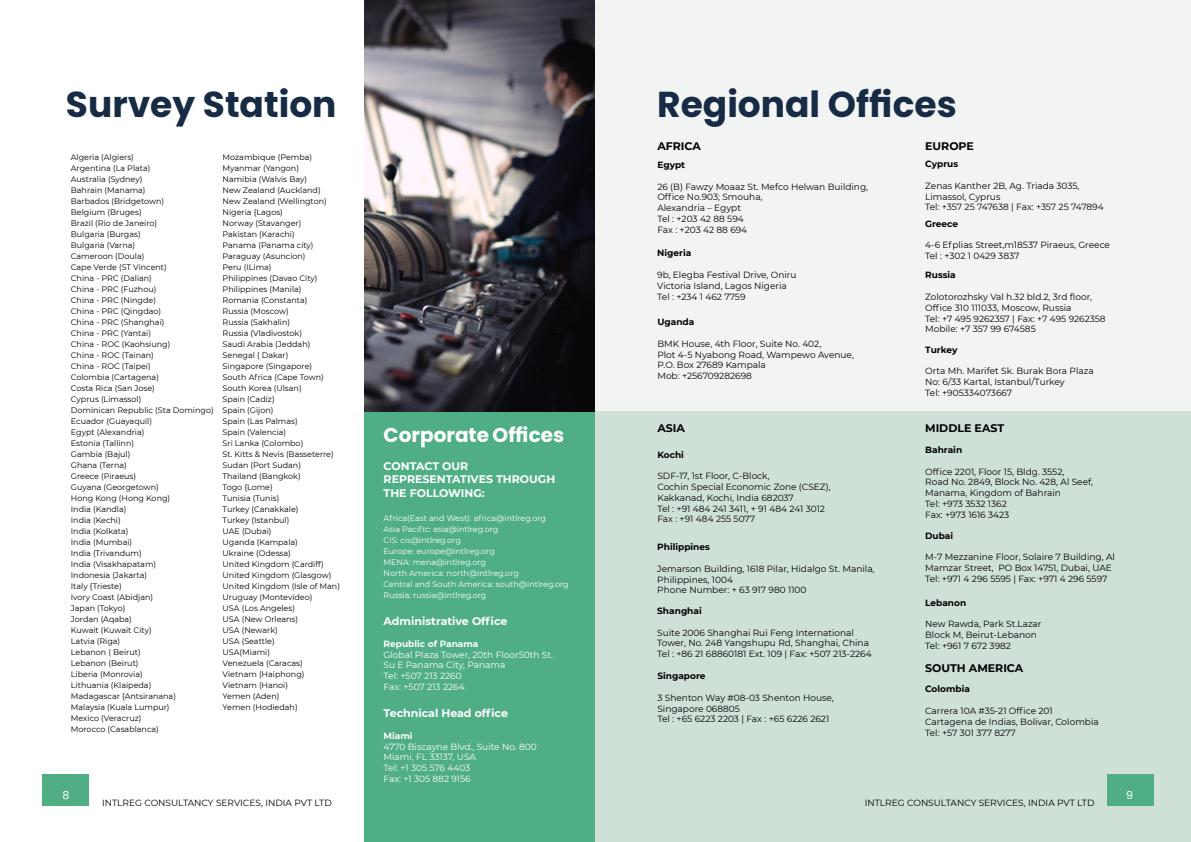
<style>
.page{position:relative;width:1191px;height:842px;background:#fff}
.page>*{position:absolute;margin:0;border:0;box-sizing:border-box;transform-origin:0 0}
.t1{font:700 36px "Poppins";color:#172b45}
.t2{font:700 20px "Poppins";color:#fff}
.t3{font:700 11px/13.2px "Montserrat";color:#fff}
.t4{font:700 11px "Montserrat";color:#000}
.t5{font:11px "Poppins";color:#fff}
.t6{font:9px/10.8px "Montserrat";color:#000}
.t7{font:9px/10.8px "Montserrat";color:#fff}
.t8{font:700 9px "Montserrat";color:#000}
.t9{font:700 9px "Montserrat";color:#fff}
.t10{font:8px/11px "Montserrat";color:#000}
.t11{font:8px/11px "Montserrat";color:#fff}
</style>
<div class="page">
<div style="left:43px;top:774px;width:46px;height:31px;background:#50ae85"></div>
<div style="left:364px;top:412px;width:231px;height:430px;background:#50ae85"></div>
<img style="left:364px;top:0;width:231px;height:412px">
<div style="left:595px;top:0;width:596px;height:414px;background:#f2f3f3"></div>
<div style="left:595px;top:412px;width:596px;height:430px;background:#cfe0d6"></div>
<div style="left:1107px;top:774px;width:47px;height:31px;background:#50ae85"></div>
<h1 class="t1" style="left:66px;top:83px;width:272px">Survey Station</h1>
<h1 class="t1" style="left:657px;top:83px;width:301px">Regional Offices</h1>
<h3 class="t4" style="left:657px;top:138px;width:45px">AFRICA</h3>
<h3 class="t4" style="left:925px;top:138px;width:50px">EUROPE</h3>
<p class="t10" style="left:71px;top:152px;width:144px">Algeria (Algiers)<br>Argentina (La Plata)<br>Australia (Sydney)<br>Bahrain (Manama)<br>Barbados (Bridgetown)<br>Belgium (Bruges)<br>Brazil (Rio de Janeiro)<br>Bulgaria (Burgas)<br>Bulgaria (Varna)<br>Cameroon (Doula)<br>Cape Verde (ST Vincent)<br>China - PRC (Dalian)<br>China - PRC (Fuzhou)<br>China - PRC (Ningde)<br>China - PRC (Qingdao)<br>China - PRC (Shanghai)<br>China - PRC (Yantai)<br>China - ROC (Kaohsiung)<br>China - ROC (Tainan)<br>China - ROC (Taipei)<br>Colombia (Cartagena)<br>Costa Rica (San Jose)<br>Cyprus (Limassol)<br>Dominican Republic (Sta Domingo)<br>Ecuador (Guayaquil)<br>Egypt (Alexandria)<br>Estonia (Tallinn)<br>Gambia (Bajul)<br>Ghana (Terna)<br>Greece (Piraeus)<br>Guyana (Georgetown)<br>Hong Kong (Hong Kong)<br>India (Kandla)<br>India (Kechi)<br>India (Kolkata)<br>India (Mumbai)<br>India (Trivandum)<br>India (Visakhapatam)<br>Indonesia (Jakarta)<br>Italy {Trieste)<br>Ivory Coast (Abidjan)<br>Japan (Tokyo)<br>Jordan (Aqaba)<br>Kuwait (Kuwait City)<br>Latvia (Riga)<br>Lebanon ( Beirut)<br>Lebanon (Beirut)<br>Liberia (Monrovia)<br>Lithuania (Klaipeda)<br>Madagascar {Antsiranana)<br>Malaysia (Kuala Lumpur)<br>Mexico (Veracruz)<br>Morocco (Casablanca)</p>
<p class="t10" style="left:223px;top:152px;width:119px">Mozambique (Pemba)<br>Myanmar (Yangon)<br>Namibia (Walvis Bay)<br>New Zealand (Auckland)<br>New Zealand (Wellington)<br>Nigeria {Lagos)<br>Norway (Stavanger)<br>Pakistan (Karachi)<br>Panama (Panama city)<br>Paraguay (Asuncion)<br>Peru (ILima)<br>Philippines (Davao City)<br>Philippines (Manila)<br>Romania (Constanta)<br>Russia (Moscow)<br>Russia (Sakhalin)<br>Russia (Vladivostok)<br>Saudi Arabia (Jeddah)<br>Senegal ( Dakar)<br>Singapore (Singapore)<br>South Africa (Cape Town)<br>South Korea (Ulsan)<br>Spain (Cadiz)<br>Spain (Gijon)<br>Spain (Las Palmas)<br>Spain (Valencia)<br>Sri Lanka (Colombo)<br>St. Kitts &amp; Nevis (Basseterre)<br>Sudan (Port Sudan)<br>Thailand (Bangkok)<br>Togo {Lome)<br>Tunisia (Tunis)<br>Turkey (Canakkale)<br>Turkey (Istanbul)<br>UAE (Dubai)<br>Uganda (Kampala)<br>Ukraine (Odessa)<br>United Kingdom (Cardiff)<br>United Kingdom (Glasgow)<br>United Kingdom (Isle of Man)<br>Uruguay (Montevideo)<br>USA (Los Angeles)<br>USA (New Orleans)<br>USA (Newark)<br>USA (Seattle)<br>USA(Miami)<br>Venezuela (Caracas)<br>Vietnam (Haiphong)<br>Vietnam (Hanoi)<br>Yemen (Aden)<br>Yemen (Hodiedah)</p>
<h2 class="t2" style="left:383px;top:423px;width:182px">Corporate Offices</h2>
<h3 class="t3" style="left:383px;top:459px;width:173px">CONTACT OUR<br>REPRESENTATIVES THROUGH<br>THE FOLLOWING:</h3>
<p class="t11" style="left:383px;top:512px;width:187px">Africa(East and West): africa@intlreg.org<br>Asia Pacific: asia@intlreg.org<br>CIS: cis@intlreg.org<br>Europe: europe@intlreg.org<br>MENA: mena@intlreg.org<br>North America: north@intlreg.org<br>Central and South America: south@intlreg.org Russia: russia@intlreg.org</p>
<h3 class="t3" style="left:383px;top:614px;width:125px">Administrative Office</h3>
<p class="t9" style="left:383px;top:637px;width:96px">Republic of Panama</p>
<p class="t7" style="left:383px;top:649px;width:171px">Global Plaza Tower, 20th Floor50th St.<br>Su E Panama City, Panama<br>Tel: +507 213 2260<br>Fax: +507 213 2264</p>
<h3 class="t3" style="left:383px;top:706px;width:126px">Technical Head office</h3>
<p class="t9" style="left:383px;top:729px;width:31px">Miami</p>
<p class="t7" style="left:383px;top:741px;width:155px">4770 Biscayne Blvd., Suite No. 800<br>Miami, FL 33137, USA<br>Tel: +1 305 576 4403<br>Fax: +1 305 882 9156</p>
<p class="t8" style="left:657px;top:158px;width:29px">Egypt</p>
<p class="t6" style="left:657px;top:181px;width:212px">26 (B) Fawzy Moaaz St. Mefco Helwan Building,<br>Office No.903; Smouha,<br>Alexandria – Egypt<br>Tel : +203 42 88 594<br>Fax : +203 42 88 694</p>
<p class="t8" style="left:657px;top:247px;width:36px">Nigeria</p>
<p class="t6" style="left:657px;top:269px;width:141px">9b, Elegba Festival Drive, Oniru<br>Victoria Island, Lagos Nigeria<br>Tel : +234 1 462 7759</p>
<p class="t8" style="left:657px;top:315px;width:38px">Uganda</p>
<p class="t6" style="left:657px;top:338px;width:198px">BMK House, 4th Floor, Suite No. 402,<br>Plot 4-5 Nyabong Road, Wampewo Avenue,<br>P.O. Box 27689 Kampala<br>Mob: +256709282698</p>
<h3 class="t4" style="left:657px;top:420px;width:29px">ASIA</h3>
<p class="t8" style="left:657px;top:448px;width:28px">Kochi</p>
<p class="t6" style="left:657px;top:470px;width:175px">SDF-17, 1st Floor, C-Block,<br>Cochin Special Economic Zone (CSEZ),<br>Kakkanad, Kochi, India 682037<br>Tel : +91 484 241 3411, + 91 484 241 3012<br>Fax : +91 484 255 5077</p>
<p class="t8" style="left:657px;top:540px;width:54px">Philippines</p>
<p class="t6" style="left:657px;top:563px;width:219px">Jemarson Building, 1618 Pilar, Hidalgo St. Manila,<br>Philippines, 1004<br>Phone Number: + 63 917 980 1100</p>
<p class="t8" style="left:657px;top:604px;width:46px">Shanghai</p>
<p class="t6" style="left:657px;top:627px;width:216px">Suite 2006 Shanghai Rui Feng International<br>Tower, No. 248 Yangshupu Rd, Shanghai, China<br>Tel : +86 21 68860181 Ext. 109 | Fax: +507 213-2264</p>
<p class="t8" style="left:657px;top:669px;width:50px">Singapore</p>
<p class="t6" style="left:657px;top:692px;width:178px">3 Shenton Way #08-03 Shenton House,<br>Singapore 068805<br>Tel : +65 6223 2203 | Fax : +65 6226 2621</p>
<p class="t8" style="left:925px;top:158px;width:35px">Cyprus</p>
<p class="t6" style="left:925px;top:180px;width:180px">Zenas Kanther 2B, Ag. Triada 3035,<br>Limassol, Cyprus<br>Tel: +357 25 747638 | Fax: +357 25 747894</p>
<p class="t8" style="left:925px;top:217px;width:35px">Greece</p>
<p class="t6" style="left:925px;top:239px;width:186px">4-6 Efplias Street,m18537 Piraeus, Greece<br>Tel : +302 1 0429 3837</p>
<p class="t8" style="left:925px;top:269px;width:32px">Russia</p>
<p class="t6" style="left:925px;top:291px;width:182px">Zolotorozhsky Val h.32 bld.2, 3rd floor, Office 310 111033, Moscow, Russia<br>Tel: +7 495 9262357 | Fax: +7 495 9262358<br>Mobile: +7 357 99 674585</p>
<p class="t8" style="left:925px;top:343px;width:34px">Turkey</p>
<p class="t6" style="left:925px;top:365px;width:170px">Orta Mh. Marifet Sk. Burak Bora Plaza<br>No: 6/33 Kartal, Istanbul/Turkey<br>Tel: +905334073667</p>
<h3 class="t4" style="left:925px;top:420px;width:80px">MIDDLE EAST</h3>
<p class="t8" style="left:925px;top:443px;width:38px">Bahrain</p>
<p class="t6" style="left:925px;top:466px;width:169px">Office 2201, Floor 15, Bldg. 3552,<br>Road No. 2849, Block No. 428, Al Seef,<br>Manama, Kingdom of Bahrain<br>Tel: +973 3532 1362<br>Fax: +973 1616 3423</p>
<p class="t8" style="left:925px;top:529px;width:30px">Dubai</p>
<p class="t6" style="left:925px;top:551px;width:191px">M-7 Mezzanine Floor, Solaire 7 Building, Al<br>Mamzar Street, PO Box 14751, Dubai, UAE<br>Tel: +971 4 296 5595 | Fax: +971 4 296 5597</p>
<p class="t8" style="left:925px;top:596px;width:43px">Lebanon</p>
<p class="t6" style="left:925px;top:618px;width:118px">New Rawda, Park St.Lazar<br>Block M, Beirut-Lebanon<br>Tel: +961 7 672 3982</p>
<p class="t8" style="left:925px;top:683px;width:46px">Colombia</p>
<p class="t6" style="left:925px;top:705px;width:175px">Carrera 10A #35-21 Office 201<br>Cartagena de Indias, Bolivar, Colombia<br>Tel: +57 301 377 8277</p>
<h3 class="t4" style="left:925px;top:660px;width:99px">SOUTH AMERICA</h3>
<h3 class="t5" style="left:62px;top:788px;width:8px">8</h3>
<p class="t6" style="left:102px;top:797px;width:231px">INTLREG CONSULTANCY SERVICES, INDIA PVT LTD</p>
<p class="t6" style="left:864px;top:797px;width:231px">INTLREG CONSULTANCY SERVICES, INDIA PVT LTD</p>
<h3 class="t5" style="left:1126px;top:788px;width:8px">9</h3>
</div>
